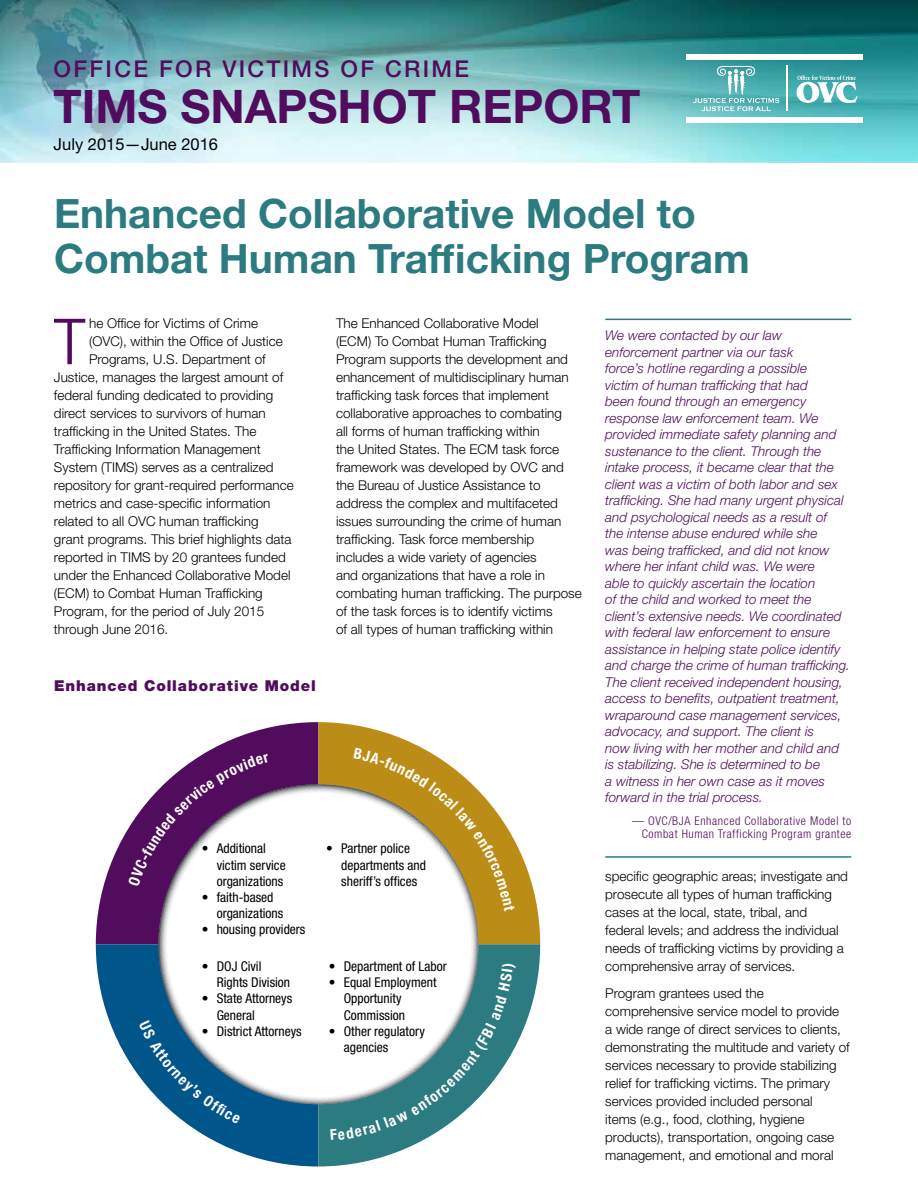
<style>
.page{position:relative;width:918px;height:1188px;background:#fff}
.page>*{position:absolute;margin:0;border:0;box-sizing:border-box;transform-origin:0 0}
.t1{font:300 65.1px "Frutiger LT Std";color:#510c5d}
.t2{font:700 46.35px "Helvetica Neue LT Std";color:#510c5d}
.t3{font:700 40.5px/45px "Helvetica Neue LT Std";color:#2c7b80}
.t4{font:500 23.1px "Helvetica Neue LT Std";letter-spacing:.1em;color:#510c5d}
.t5{font:16.5px "Helvetica Neue LT Std";color:#000}
.t6{font:900 15px "Helvetica Neue LT Std";letter-spacing:.06em;color:#510c5d}
.t7{font:300 13.5px/18px "Helvetica Neue LT Std";color:#000}
.t8{font:italic 300 13.5px/16.5px "Helvetica Neue LT Std";color:#510c5d}
.t9{font:condensed 13.5px/16.2px "Helvetica Neue LT Std";color:#000}
.t10{font:300 condensed 12px/13.5px "Helvetica Neue LT Std";letter-spacing:.05em;color:#510c5d;text-align:right}
</style>
<div class="page">
<hr style="left:605px;top:319px;width:246px;height:1px;background:#2c7b80">
<svg style="left:96px;top:722px;width:222px;height:222px"></svg>
<svg style="left:96px;top:944px;width:222px;height:223px"></svg>
<svg style="left:318px;top:722px;width:222px;height:222px"></svg>
<svg style="left:318px;top:944px;width:222px;height:223px"></svg>
<img style="left:0;top:0;width:918px;height:163px">
<svg style="left:693px;top:66px;width:86px;height:45px;background:#68b9bc"></svg>
<hr style="left:786px;top:66px;width:2px;height:45px;background:#fff">
<hr style="left:686px;top:58px;width:177px;height:1px;background:#fff">
<hr style="left:686px;top:54px;width:177px;height:3px;background:#fff">
<hr style="left:686px;top:117px;width:177px;height:1px;background:#fff">
<hr style="left:686px;top:119px;width:177px;height:4px;background:#fff">
<svg style="left:797px;top:75px;width:61px;height:28px"></svg>
<hr style="left:605px;top:856px;width:246px;height:2px;background:#2c7b80">
<svg style="left:128px;top:748px;width:388px;height:392px"></svg>
<p class="t4" style="left:54px;top:55px;width:417px">OFFICE FOR VICTIMS OF CRIME</p>
<p class="t2" style="left:54px;top:78px;width:588px">TIMS SNAPSHOT REPORT</p>
<p class="t5" style="left:54px;top:134px;width:166px">July 2015—June 2016</p>
<h1 class="t3" style="left:54px;top:190px;width:697px">Enhanced Collaborative Model to<br>Combat Human Trafficking Program</h1>
<p class="t1" style="left:53px;top:305px;width:34px">T</p>
<p class="t7" style="left:89px;top:314px;width:170px">he Office for Victims of Crime</p>
<p class="t7" style="left:336px;top:314px;width:247px">The Enhanced Collaborative Model<br>(ECM) To Combat Human Trafficking Program supports the development and enhancement of multidisciplinary human trafficking task forces that implement collaborative approaches to combating<br>all forms of human trafficking within<br>the United States. The ECM task force framework was developed by OVC and the Bureau of Justice Assistance to address the complex and multifaceted issues surrounding the crime of human trafficking. Task force membership includes a wide variety of agencies<br>and organizations that have a role in combating human trafficking. The purpose of the task forces is to identify victims<br>of all types of human trafficking within</p>
<p class="t8" style="left:605px;top:327px;width:246px">We were contacted by our law enforcement partner via our task<br>force’s hotline regarding a possible<br>victim of human trafficking that had<br>been found through an emergency response law enforcement team. We provided immediate safety planning and sustenance to the client. Through the intake process, it became clear that the client was a victim of both labor and sex trafficking. She had many urgent physical and psychological needs as a result of<br>the intense abuse endured while she<br>was being trafficked, and did not know where her infant child was. We were<br>able to quickly ascertain the location<br>of the child and worked to meet the client’s extensive needs. We coordinated with federal law enforcement to ensure assistance in helping state police identify and charge the crime of human trafficking.<br>The client received independent housing, access to benefits, outpatient treatment, wraparound case management services, advocacy, and support. The client is<br>now living with her mother and child and is stabilizing. She is determined to be<br>a witness in her own case as it moves forward in the trial process.</p>
<p class="t10" style="left:632px;top:814px;width:221px">— OVC/BJA Enhanced Collaborative Model to<br>Combat Human Trafficking Program grantee</p>
<p class="t7" style="left:89px;top:332px;width:195px">(OVC), within the Office of Justice</p>
<p class="t7" style="left:89px;top:350px;width:178px">Programs, U.S. Department of</p>
<p class="t7" style="left:54px;top:368px;width:231px">Justice, manages the largest amount of</p>
<p class="t7" style="left:54px;top:386px;width:221px">federal funding dedicated to providing</p>
<p class="t7" style="left:54px;top:404px;width:213px">direct services to survivors of human</p>
<p class="t7" style="left:54px;top:422px;width:204px">trafficking in the United States. The</p>
<p class="t7" style="left:54px;top:440px;width:208px">Trafficking Information Management</p>
<p class="t7" style="left:54px;top:458px;width:221px">System (TIMS) serves as a centralized</p>
<p class="t7" style="left:54px;top:476px;width:241px">repository for grant-required performance</p>
<p class="t7" style="left:54px;top:494px;width:218px">metrics and case-specific information</p>
<p class="t7" style="left:54px;top:512px;width:206px">related to all OVC human trafficking</p>
<p class="t7" style="left:54px;top:530px;width:239px">grant programs. This brief highlights data</p>
<p class="t7" style="left:54px;top:548px;width:233px">reported in TIMS by 20 grantees funded</p>
<p class="t7" style="left:54px;top:566px;width:238px">under the Enhanced Collaborative Model</p>
<p class="t7" style="left:54px;top:584px;width:210px">(ECM) to Combat Human Trafficking</p>
<p class="t7" style="left:54px;top:602px;width:212px">Program, for the period of July 2015</p>
<p class="t7" style="left:54px;top:620px;width:116px">through June 2016.</p>
<p class="t6" style="left:54px;top:677px;width:263px">Enhanced Collaborative Model</p>
<p class="t9" style="left:217px;top:841px;width:70px;text-indent:-15px">• Additional victim service organizations</p>
<p class="t9" style="left:217px;top:889px;width:68px;text-indent:-15px">• faith-based organizations</p>
<p class="t9" style="left:202px;top:922px;width:105px">• housing providers</p>
<p class="t9" style="left:217px;top:958px;width:75px;text-indent:-15px">• DOJ Civil<br>Rights Division</p>
<p class="t9" style="left:217px;top:990px;width:77px;text-indent:-15px">• State Attorneys<br>General</p>
<p class="t9" style="left:202px;top:1023px;width:101px">• District Attorneys</p>
<p class="t9" style="left:341px;top:841px;width:86px;text-indent:-15px">• Partner police departments and sheriff’s offices</p>
<p class="t9" style="left:329px;top:958px;width:119px">• Department of Labor</p>
<p class="t9" style="left:344px;top:974px;width:94px;text-indent:-15px">• Equal Employment<br>Opportunity<br>Commission</p>
<p class="t9" style="left:344px;top:1023px;width:83px;text-indent:-15px">• Other regulatory agencies</p>
<p class="t7" style="left:605px;top:867px;width:244px">specific geographic areas; investigate and prosecute all types of human trafficking cases at the local, state, tribal, and federal levels; and address the individual needs of trafficking victims by providing a comprehensive array of services.</p>
<p class="t7" style="left:605px;top:984px;width:246px">Program grantees used the comprehensive service model to provide<br>a wide range of direct services to clients, demonstrating the multitude and variety of services necessary to provide stabilizing relief for trafficking victims. The primary services provided included personal<br>items (e.g., food, clothing, hygiene products), transportation, ongoing case management, and emotional and moral</p>
</div>
